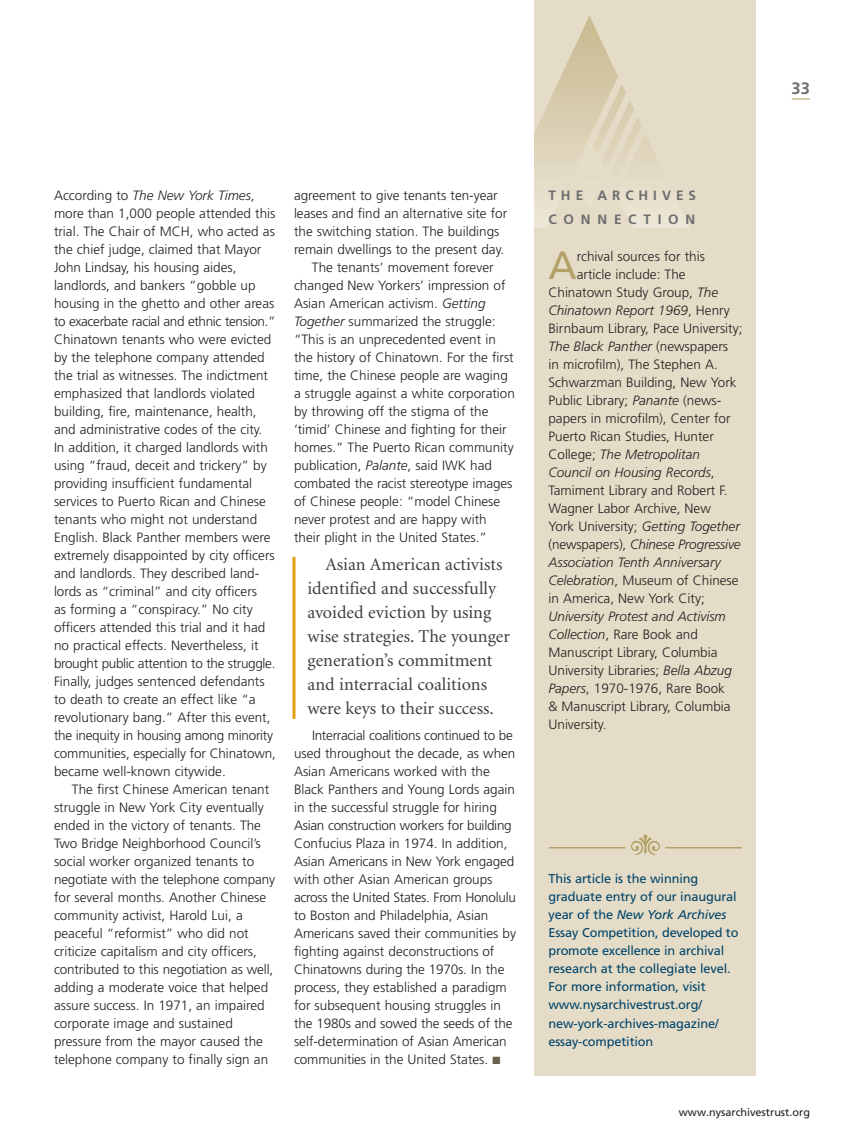
<style>
.page{position:relative;width:864px;height:1148px;background:#fff}
.page>*{position:absolute;margin:0;border:0;box-sizing:border-box;transform-origin:0 0}
.t1{font:39.3px "Frutiger";color:#b3a168}
.t2{font:18px/24px "Minion";color:#403f3f}
.t3{font:700 16.5px "Frutiger";color:#6c6d70}
.t4{font:300 13.5px/18px "Frutiger";color:#231f20}
.t5{font:italic 300 13.5px "Frutiger";color:#231f20}
.t6{font:700 13.5px/24px "Frutiger";letter-spacing:.44em;color:#6c6d70}
.t7{font:12.75px/18px "Frutiger";letter-spacing:-.01em;color:#00446a}
.t8{font:10.8px "Frutiger";color:#231f20}
.s1{font-style:italic}
.s2{color:#6c614c}
.s3{font-style:normal}
</style>
<div class="page">
<svg style="left:292px;top:557px;width:4px;height:162px"></svg>
<div style="left:534px;top:0;width:222px;height:1076px;background:#e4dcc7"></div>
<svg style="left:534px;top:16px;width:155px;height:211px"></svg>
<svg style="left:631px;top:834px;width:29px;height:21px"></svg>
<hr style="left:549px;top:847px;width:77px;height:1px;background:#b3a168">
<hr style="left:665px;top:847px;width:77px;height:1px;background:#b3a168">
<svg style="left:792px;top:99px;width:18px;height:1px"></svg>
<p class="t3" style="left:792px;top:78px;width:20px">33</p>
<p class="t4" style="left:54px;top:186px;width:224px">According to <span class="s1">The New York Times</span>, more than 1,000 people attended this trial. The Chair of MCH, who acted as the chief judge, claimed that Mayor John Lindsay, his housing aides, landlords, and bankers “gobble up housing in the ghetto and other areas to exacerbate racial and ethnic tension.” Chinatown tenants who were evicted by the telephone company attended the trial as witnesses. The indictment emphasized that landlords violated building, fire, maintenance, health, and administrative codes of the city.<br>In addition, it charged landlords with using “fraud, deceit and trickery” by providing insufficient fundamental services to Puerto Rican and Chinese tenants who might not understand English. Black Panther members were extremely disappointed by city officers and landlords. They described land&shy;lords as “criminal” and city officers<br>as forming a “conspiracy.” No city officers attended this trial and it had no practical effects. Nevertheless, it brought public attention to the struggle.<br>Finally, judges sentenced defendants to death to create an effect like “a revolutionary bang.” After this event, the inequity in housing among minority communities, especially for Chinatown, became well-known citywide.</p>
<p class="t4" style="left:54px;top:780px;width:223px;text-indent:18px">The first Chinese American tenant struggle in New York City eventually ended in the victory of tenants. The Two Bridge Neighborhood Council’s social worker organized tenants to negotiate with the telephone company for several months. Another Chinese community activist, Harold Lui, a peaceful “reformist” who did not criticize capitalism and city officers, contributed to this negotiation as well, adding a moderate voice that helped assure success. In 1971, an impaired corporate image and sustained pressure from the mayor caused the telephone company to finally sign an</p>
<p class="t4" style="left:294px;top:186px;width:205px">agreement to give tenants ten-year</p>
<p class="t4" style="left:294px;top:204px;width:215px">leases and find an alternative site for</p>
<p class="t4" style="left:294px;top:222px;width:207px">the switching station. The buildings</p>
<p class="t4" style="left:294px;top:240px;width:212px">remain dwellings to the present day.</p>
<p class="t4" style="left:312px;top:258px;width:183px">The tenants’ movement forever</p>
<p class="t4" style="left:294px;top:276px;width:213px">changed New Yorkers’ impression of</p>
<p class="t4" style="left:294px;top:294px;width:193px">Asian American activism. <span class="s1">Getting</span></p>
<p class="t4" style="left:294px;top:312px;width:203px"><span class="s1">Together</span> summarized the struggle:</p>
<p class="t4" style="left:294px;top:330px;width:203px">“This is an unprecedented event in</p>
<p class="t4" style="left:294px;top:348px;width:221px">the history of Chinatown. For the first</p>
<p class="t4" style="left:294px;top:366px;width:215px">time, the Chinese people are waging</p>
<p class="t4" style="left:294px;top:384px;width:222px">a struggle against a white corporation</p>
<p class="t4" style="left:294px;top:402px;width:196px">by throwing off the stigma of the</p>
<p class="t4" style="left:294px;top:420px;width:214px">‘timid’ Chinese and fighting for their</p>
<p class="t4" style="left:294px;top:438px;width:221px">homes.” The Puerto Rican community</p>
<p class="t4" style="left:294px;top:456px;width:200px">publication, <span class="s1">Palante</span>, said IWK had</p>
<p class="t4" style="left:294px;top:474px;width:220px">combated the racist stereotype images</p>
<p class="t4" style="left:294px;top:492px;width:208px">of Chinese people: “model Chinese</p>
<p class="t4" style="left:294px;top:510px;width:194px">never protest and are happy with</p>
<p class="t4" style="left:294px;top:528px;width:195px">their plight in the United States.”</p>
<h2 class="t2" style="left:308px;top:553px;width:204px;text-indent:18px">Asian American activists identified and successfully avoided eviction by using wise strategies. The younger generation’s commitment and interracial coalitions were keys to their success.</h2>
<p class="t4" style="left:294px;top:726px;width:224px;text-indent:18px">Interracial coalitions continued to be used throughout the decade, as when Asian Americans worked with the Black Panthers and Young Lords again in the successful struggle for hiring Asian construction workers for building Confucius Plaza in 1974. In addition, Asian Americans in New York engaged with other Asian American groups across the United States. From Honolulu to Boston and Philadelphia, Asian Americans saved their communities by fighting against deconstructions of Chinatowns during the 1970s. In the process, they established a paradigm for subsequent housing struggles in the 1980s and sowed the seeds of the self-determination of Asian American communities in the United States. <span class="s2">■</span></p>
<p class="t6" style="left:548px;top:183px;width:149px">THE ARCHIVES<br>CONNECTION</p>
<h1 class="t1" style="left:548px;top:243px;width:30px">A</h1>
<p class="t4" style="left:577px;top:248px;width:130px">rchival sources for this</p>
<p class="t4" style="left:577px;top:266px;width:110px">article include: The</p>
<p class="t4" style="left:548px;top:284px;width:171px">Chinatown Study Group, <span class="s1">The</span></p>
<p class="t5" style="left:548px;top:303px;width:183px">Chinatown Report 1969<span class="s3">, Henry</span></p>
<p class="t4" style="left:548px;top:320px;width:196px">Birnbaum Library, Pace University;</p>
<p class="t5" style="left:548px;top:339px;width:181px">The Black Panther <span class="s3">(newspapers</span></p>
<p class="t4" style="left:548px;top:356px;width:171px">in microfilm), The Stephen A.</p>
<p class="t4" style="left:548px;top:374px;width:190px">Schwarzman Building, New York</p>
<p class="t4" style="left:548px;top:392px;width:174px">Public Library; <span class="s1">Panante</span> (news-</p>
<p class="t4" style="left:548px;top:410px;width:184px">papers in microfilm), Center for</p>
<p class="t4" style="left:548px;top:428px;width:167px">Puerto Rican Studies, Hunter</p>
<p class="t5" style="left:548px;top:447px;width:153px"><span class="s3">College;</span> The Metropolitan</p>
<p class="t5" style="left:548px;top:465px;width:168px">Council on Housing Records<span class="s3">,</span></p>
<p class="t4" style="left:548px;top:482px;width:181px">Tamiment Library and Robert F.</p>
<p class="t4" style="left:548px;top:500px;width:164px">Wagner Labor Archive, New</p>
<p class="t4" style="left:548px;top:518px;width:193px">York University; <span class="s1">Getting Together</span></p>
<p class="t5" style="left:548px;top:537px;width:194px"><span class="s3">(newspapers),</span> Chinese Progressive</p>
<p class="t5" style="left:548px;top:555px;width:174px">Association Tenth Anniversary</p>
<p class="t4" style="left:548px;top:572px;width:192px"><span class="s1">Celebration</span>, Museum of Chinese</p>
<p class="t4" style="left:548px;top:590px;width:158px">in America, New York City;</p>
<p class="t4" style="left:548px;top:608px;width:185px"><span class="s1">University Protest and Activism<br>Collection</span>, Rare Book and<br>Manuscript Library, Columbia<br>University Libraries; <span class="s1">Bella Abzug<br>Papers</span>, 1970-1976, Rare Book &amp; Manuscript Library, Columbia<br>University.</p>
<p class="t7" style="left:548px;top:869px;width:191px">This article is the winning graduate entry of our inaugural year of the <span class="s1">New York Archives<br></span>Essay Competition, developed to promote excellence in archival research at the collegiate level.<br>For more information, visit www.nysarchivestrust.org/ new-york-archives-magazine/ essay-competition</p>
<p class="t8" style="left:679px;top:1105px;width:133px">www.nysarchivestrust.org</p>
</div>
